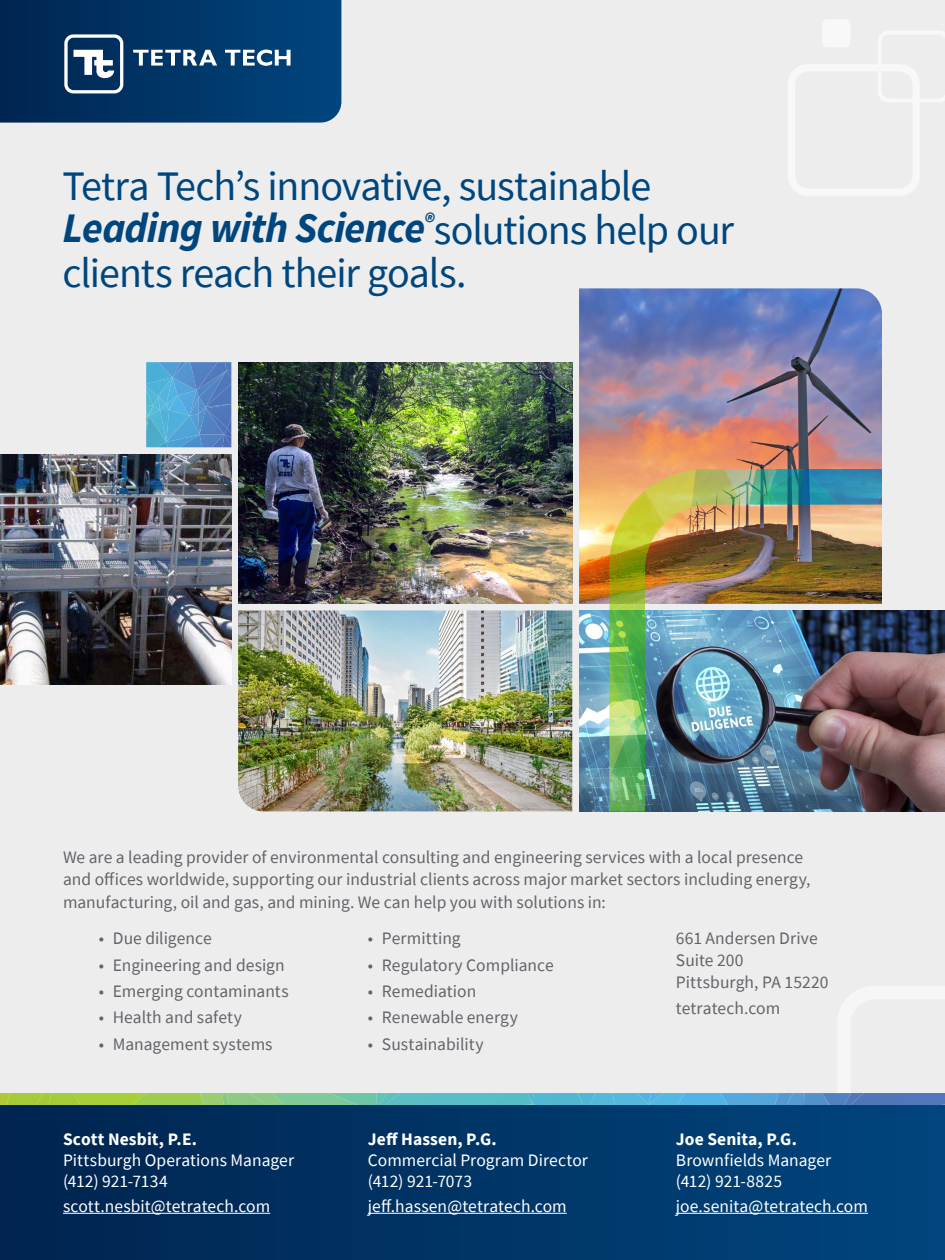
<style>
.page{position:relative;width:945px;height:1260px;background:#fff}
.page>*{position:absolute;margin:0;border:0;box-sizing:border-box;transform-origin:0 0}
.t1{font:42px/43.8px "Source Sans Pro";letter-spacing:-.025em;color:#00467e}
.t2{font:17.5px/22.4px "Source Sans Pro";color:#61646a}
.t3{font:17.5px/21px "Source Sans Pro";color:#fff}
.t4{font:700 17.5px "Source Sans Pro";letter-spacing:.005em;color:#fff}
.s1{font-weight:700;font-style:italic}
</style>
<div class="page">
<div style="left:0;top:0;width:945px;height:1255px;background:#ededed"></div>
<svg style="left:0;top:0;width:341px;height:123px;background:#0f4170"></svg>
<img style="left:238px;top:362px;width:334px;height:242px">
<img style="left:579px;top:610px;width:366px;height:201px">
<img style="left:238px;top:610px;width:334px;height:201px">
<img style="left:0;top:454px;width:231px;height:231px">
<svg style="left:146px;top:362px;width:85px;height:85px;background:#559ace"></svg>
<img style="left:579px;top:288px;width:303px;height:316px">
<svg style="left:788px;top:31px;width:157px;height:164px"></svg>
<div style="left:822px;top:19px;width:29px;height:28px;background:#f8f8f9;border-radius:6px"></div>
<img style="left:609px;top:469px;width:273px;height:343px">
<div style="left:0;top:1105px;width:945px;height:155px;background:linear-gradient(to right,#00244f,#00457d)"></div>
<svg style="left:0;top:1093px;width:945px;height:135px;background:#0a406b"></svg>
<hr style="left:368px;top:1213px;width:199px;height:1px;background:#fff">
<hr style="left:63px;top:1213px;width:207px;height:1px;background:#fff">
<hr style="left:676px;top:1213px;width:192px;height:1px;background:#fff">
<h1 class="t1" style="left:63px;top:164px;width:673px">Tetra Tech’s innovative, sustainable<br><span class="s1">Leading with Science</span><sup>®</sup>solutions help our clients reach their goals.</h1>
<p class="t2" style="left:63px;top:846px;width:749px">We are a leading provider of environmental consulting and engineering services with a local presence and offices worldwide, supporting our industrial clients across major market sectors including energy, manufacturing, oil and gas, and mining. We can help you with solutions in:</p>
<p class="t2" style="left:99px;top:927px;width:115px">• Due diligence</p>
<p class="t2" style="left:99px;top:954px;width:188px">• Engineering and design</p>
<p class="t2" style="left:99px;top:980px;width:192px">• Emerging contaminants</p>
<p class="t2" style="left:99px;top:1006px;width:145px">• Health and safety</p>
<p class="t2" style="left:99px;top:1032px;width:175px">• Management systems</p>
<p class="t4" style="left:63px;top:1128px;width:136px">Scott Nesbit, P.E.</p>
<p class="t3" style="left:63px;top:1150px;width:233px">Pittsburgh Operations Manager (412) 921-7134</p>
<p class="t3" style="left:63px;top:1196px;width:209px">scott.nesbit@tetratech.com</p>
<p class="t2" style="left:368px;top:927px;width:94px">• Permitting</p>
<p class="t2" style="left:368px;top:954px;width:187px">• Regulatory Compliance</p>
<p class="t2" style="left:368px;top:980px;width:110px">• Remediation</p>
<p class="t2" style="left:368px;top:1006px;width:152px">• Renewable energy</p>
<p class="t2" style="left:368px;top:1032px;width:117px">• Sustainability</p>
<p class="t4" style="left:368px;top:1128px;width:130px">Jeff Hassen, P.G.</p>
<p class="t3" style="left:368px;top:1150px;width:222px">Commercial Program Director (412) 921-7073</p>
<p class="t3" style="left:368px;top:1196px;width:200px">jeff.hassen@tetratech.com</p>
<p class="t2" style="left:676px;top:928px;width:154px;line-height:21.9px">661 Andersen Drive<br>Suite 200<br>Pittsburgh, PA 15220</p>
<p class="t2" style="left:676px;top:997px;width:106px">tetratech.com</p>
<p class="t4" style="left:676px;top:1128px;width:123px">Joe Senita, P.G.</p>
<p class="t3" style="left:676px;top:1150px;width:157px">Brownfields Manager (412) 921-8825</p>
<p class="t3" style="left:676px;top:1196px;width:194px">joe.senita@tetratech.com</p>
</div>
